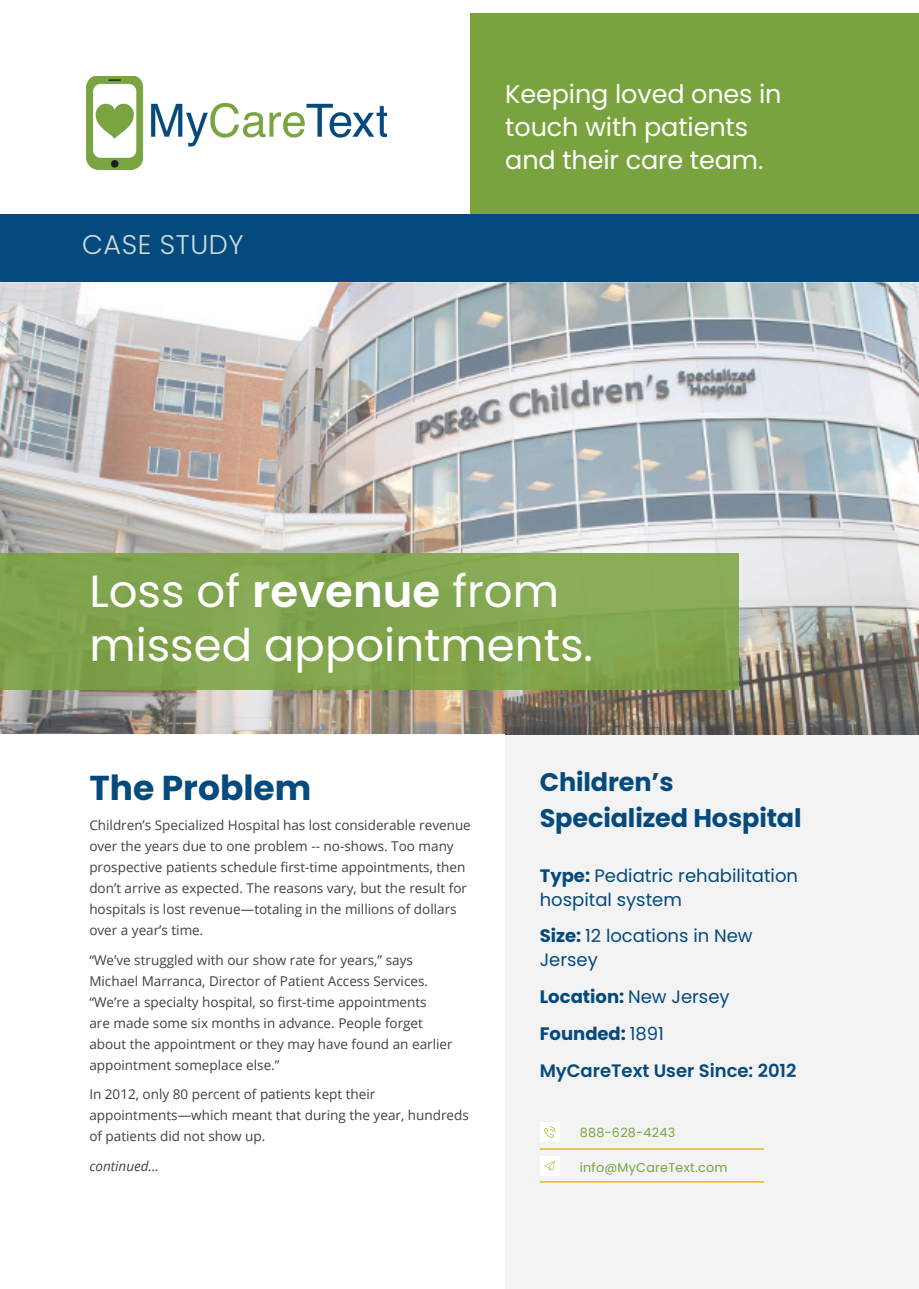
<style>
.page{position:relative;width:919px;height:1289px;background:#fff}
.page>*{position:absolute;margin:0;border:0;box-sizing:border-box;transform-origin:0 0}
.t1{font:45px/54px "Poppins";color:#fff}
.t2{font:700 34.5px "Poppins";color:#054a7c}
.t3{font:300 27px "Poppins";letter-spacing:.02em;color:#cedce5}
.t4{font:25.5px/33px "Poppins";letter-spacing:-.005em;color:#fff}
.t5{font:700 25.5px/36px "Poppins";letter-spacing:-.005em;color:#054a7c}
.t6{font:18px/24px "Poppins";color:#054a7c}
.t7{font:600 18px/36.8px "Poppins";color:#054a7c}
.t8{font:13.5px/21px "Open Sans";color:#414042}
.t9{font:italic 13.5px "Open Sans";color:#414042}
.t10{font:12.75px "Poppins";letter-spacing:.02em;color:#79a33f}
.s1{font-weight:600}
.s2{font-weight:700}
.s3{font-weight:400}
</style>
<div class="page">
<div style="left:505px;top:727px;width:413px;height:561px;background:#f3f3f4"></div>
<div style="left:471px;top:14px;width:447px;height:200px;background:#79a33f"></div>
<img style="left:0;top:282px;width:918px;height:452px">
<img style="left:505px;top:727px;width:413px;height:7px">
<div style="left:0;top:214px;width:918px;height:68px;background:#054a7c"></div>
<img style="left:0;top:553px;width:738px;height:136px">
<div style="left:539px;top:1155px;width:20px;height:20px;background:#fff"></div>
<div style="left:539px;top:1122px;width:20px;height:20px;background:#fff"></div>
<hr style="left:539px;top:1148px;width:224px;height:1px;background:#e8b61f">
<hr style="left:539px;top:1181px;width:224px;height:1px;background:#e8b61f">
<svg style="left:544px;top:1161px;width:11px;height:9px"></svg>
<svg style="left:544px;top:1126px;width:11px;height:11px"></svg>
<img style="left:87px;top:76px;width:300px;height:93px">
<h3 class="t3" style="left:82px;top:229px;width:163px">CASE STUDY</h3>
<h3 class="t4" style="left:505px;top:78px;width:278px">Keeping loved ones in touch with patients and their care team.</h3>
<h1 class="t1" style="left:89px;top:564px;width:505px">Loss of <span class="s1">revenue</span> from missed appointments.</h1>
<h2 class="t2" style="left:89px;top:767px;width:223px">The Problem</h2>
<p class="t8" style="left:89px;top:814px;width:383px">Children’s Specialized Hospital has lost considerable revenue over the years due to one problem -- no-shows. Too many prospective patients schedule first-time appointments, then don’t arrive as expected. The reasons vary, but the result for hospitals is lost revenue—totaling in the millions of dollars over a year’s time.</p>
<p class="t8" style="left:89px;top:949px;width:365px">“We’ve struggled with our show rate for years,” says Michael Marranca, Director of Patient Access Services. “We’re a specialty hospital, so first-time appointments<br>are made some six months in advance. People forget about the appointment or they may have found an earlier appointment someplace else.”</p>
<p class="t8" style="left:89px;top:1083px;width:381px">In 2012, only 80 percent of patients kept their appointments—which meant that during the year, hundreds of patients did not show up.</p>
<p class="t9" style="left:89px;top:1156px;width:71px">continued...</p>
<h3 class="t5" style="left:539px;top:764px;width:263px">Children’s<br>Specialized Hospital</h3>
<h3 class="t6" style="left:539px;top:863px;width:260px"><span class="s2">Type:</span> Pediatric rehabilitation hospital system</h3>
<h3 class="t6" style="left:539px;top:924px;width:214px"><span class="s2">Size:</span> 12 locations in New<br>Jersey</h3>
<h3 class="t7" style="left:539px;top:978px;width:258px"><span class="s2">Location:</span> <span class="s3">New Jersey<br></span><span class="s2">Founded:</span> <span class="s3">1891<br></span>MyCareText User Since: 2012</h3>
<p class="t10" style="left:579px;top:1124px;width:97px">888-628-4243</p>
<p class="t10" style="left:579px;top:1159px;width:149px">info@MyCareText.com</p>
</div>
